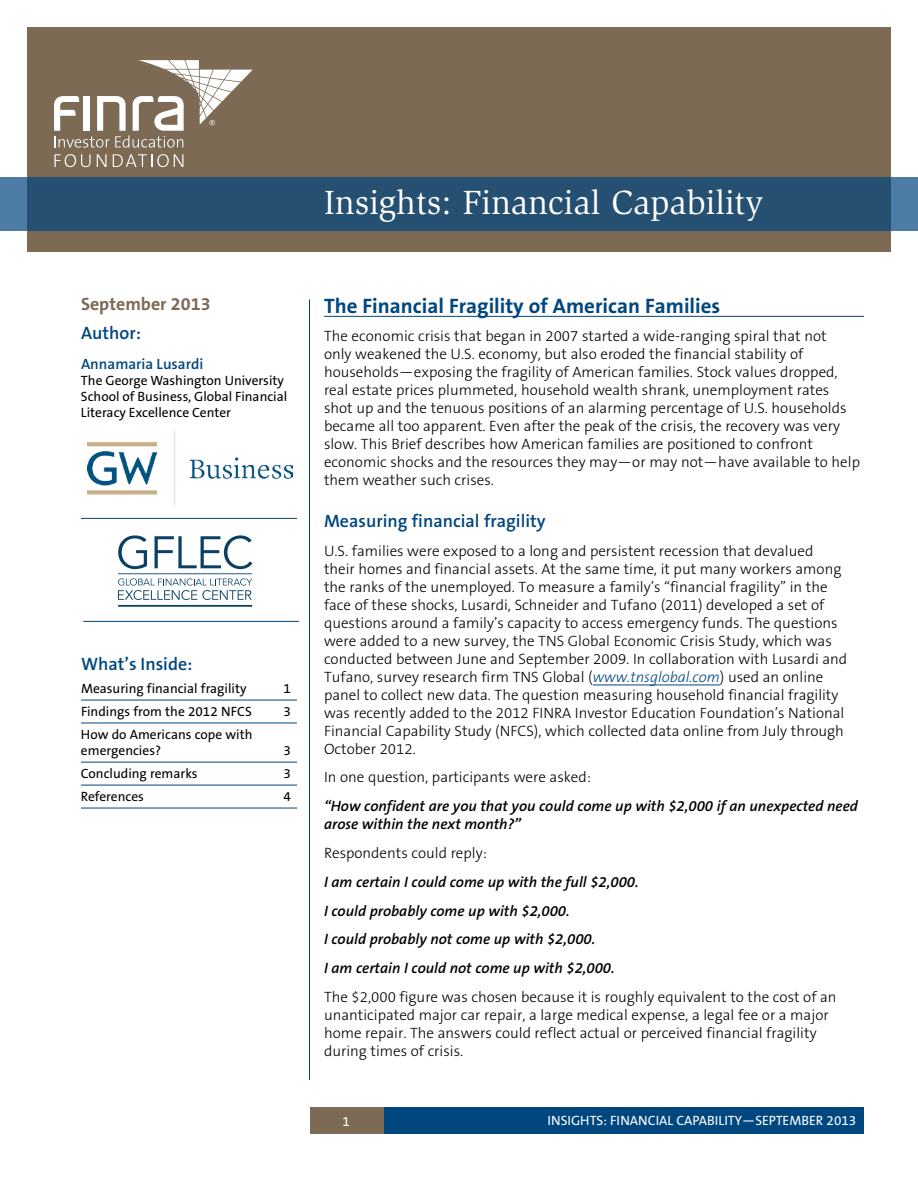
<style>
.page{position:relative;width:918px;height:1188px;background:#fff}
.page>*{position:absolute;margin:0;border:0;box-sizing:border-box;transform-origin:0 0}
.t1{font:34.5px "Slimbach LT";color:#fff}
.t2{font:700 21px "The Sans B7";color:#00467f}
.t3{font:600 18px "The Sans B6";color:#00467f}
.t4{font:700 18px "The Sans B7";color:#7c6a55}
.t5{font:300 15px/18px "The Sans B3";color:#000}
.t6{font:italic 600 15px/28.8px "The Sans B6";color:#000}
.t7{font:600 15px "The Sans B6";color:#00467f}
.t8{font:13.5px/16.2px "The Sans B5 Plain";color:#000}
.t9{font:13.5px "The Sans B5 Plain";color:#fff}
.s1{font-style:italic;color:#00467f}
</style>
<div class="page">
<div style="left:310px;top:1107px;width:75px;height:27px;background:#7c6a55"></div>
<div style="left:27px;top:27px;width:864px;height:224px;background:#7c6a55"></div>
<div style="left:0;top:177px;width:918px;height:54px;background:#255072"></div>
<div style="left:385px;top:1107px;width:479px;height:27px;background:#00467f"></div>
<svg style="left:54px;top:154px;width:37px;height:13px"></svg>
<svg style="left:97px;top:154px;width:10px;height:13px"></svg>
<svg style="left:113px;top:154px;width:70px;height:13px"></svg>
<svg style="left:54px;top:60px;width:199px;height:88px"></svg>
<hr style="left:309px;top:299px;width:1px;height:781px;background:#00467f">
<hr style="left:324px;top:316px;width:540px;height:1px;background:#00467f">
<hr style="left:593px;top:685px;width:127px;height:1px;background:#00467f">
<hr style="left:81px;top:700px;width:216px;height:1px;background:#00467f">
<hr style="left:81px;top:723px;width:216px;height:1px;background:#00467f">
<hr style="left:81px;top:762px;width:216px;height:1px;background:#00467f">
<hr style="left:81px;top:785px;width:216px;height:1px;background:#00467f">
<hr style="left:81px;top:808px;width:216px;height:1px;background:#00467f">
<img style="left:87px;top:431px;width:206px;height:74px">
<hr style="left:81px;top:518px;width:216px;height:1px;background:#00467f">
<hr style="left:83px;top:621px;width:216px;height:1px;background:#00467f">
<svg style="left:118px;top:535px;width:29px;height:34px"></svg>
<svg style="left:155px;top:535px;width:97px;height:34px"></svg>
<svg style="left:118px;top:578px;width:134px;height:22px"></svg>
<hr style="left:118px;top:573px;width:134px;height:1px;background:#1f5b87">
<hr style="left:118px;top:605px;width:134px;height:2px;background:#094165">
<p class="t4" style="left:81px;top:295px;width:131px">September 2013</p>
<p class="t3" style="left:81px;top:323px;width:62px">Author:</p>
<p class="t7" style="left:81px;top:355px;width:124px">Annamaria Lusardi</p>
<p class="t8" style="left:81px;top:372px;width:208px">The George Washington University<br>School of Business, Global Financial<br>Literacy Excellence Center</p>
<p class="t3" style="left:81px;top:654px;width:113px">What’s Inside:</p>
<p class="t8" style="left:81px;top:681px;width:167px">Measuring financial fragility</p>
<p class="t8" style="left:284px;top:681px;width:9px">1</p>
<p class="t8" style="left:81px;top:704px;width:172px">Findings from the 2012 NFCS</p>
<p class="t8" style="left:284px;top:704px;width:9px">3</p>
<p class="t8" style="left:81px;top:727px;width:173px">How do Americans cope with emergencies?</p>
<p class="t8" style="left:284px;top:743px;width:9px">3</p>
<p class="t8" style="left:81px;top:766px;width:118px">Concluding remarks</p>
<p class="t8" style="left:284px;top:766px;width:9px">3</p>
<p class="t8" style="left:81px;top:789px;width:64px">References</p>
<p class="t8" style="left:284px;top:789px;width:9px">4</p>
<h1 class="t1" style="left:324px;top:183px;width:441px">Insights: Financial Capability</h1>
<h2 class="t2" style="left:324px;top:294px;width:398px">The Financial Fragility of American Families</h2>
<p class="t5" style="left:324px;top:328px;width:538px">The economic crisis that began in 2007 started a wide-ranging spiral that not<br>only weakened the U.S. economy, but also eroded the financial stability of households—exposing the fragility of American families. Stock values dropped, real estate prices plummeted, household wealth shrank, unemployment rates shot up and the tenuous positions of an alarming percentage of U.S. households became all too apparent. Even after the peak of the crisis, the recovery was very slow. This Brief describes how American families are positioned to confront economic shocks and the resources they may—or may not—have available to help them weather such crises.</p>
<p class="t3" style="left:324px;top:511px;width:223px">Measuring financial fragility</p>
<p class="t5" style="left:324px;top:542px;width:525px">U.S. families were exposed to a long and persistent recession that devalued their homes and financial assets. At the same time, it put many workers among the ranks of the unemployed. To measure a family’s “financial fragility” in the face of these shocks, Lusardi, Schneider and Tufano (2011) developed a set of questions around a family’s capacity to access emergency funds. The questions were added to a new survey, the TNS Global Economic Crisis Study, which was conducted between June and September 2009. In collaboration with Lusardi and Tufano, survey research firm TNS Global (<span class="s1">www.tnsglobal.com</span>) used an online panel to collect new data. The question measuring household financial fragility was recently added to the 2012 FINRA Investor Education Foundation’s National Financial Capability Study (NFCS), which collected data online from July through October 2012.</p>
<p class="t5" style="left:324px;top:769px;width:268px">In one question, participants were asked:</p>
<p class="t6" style="left:324px;top:798px;width:536px;line-height:18px">“How confident are you that you could come up with $2,000 if an unexpected need arose within the next month?”</p>
<p class="t5" style="left:324px;top:844px;width:164px">Respondents could reply:</p>
<p class="t6" style="left:324px;top:868px;width:316px">I am certain I could come up with the full $2,000.<br>I could probably come up with $2,000.<br>I could probably not come up with $2,000.<br>I am certain I could not come up with $2,000.</p>
<p class="t5" style="left:324px;top:988px;width:514px">The $2,000 figure was chosen because it is roughly equivalent to the cost of an unanticipated major car repair, a large medical expense, a legal fee or a major home repair. The answers could reflect actual or perceived financial fragility during times of crisis.</p>
<p class="t9" style="left:343px;top:1114px;width:9px">1</p>
<p class="t9" style="left:547px;top:1113px;width:310px">INSIGHTS: FINANCIAL CAPABILITY—SEPTEMBER 2013</p>
</div>
